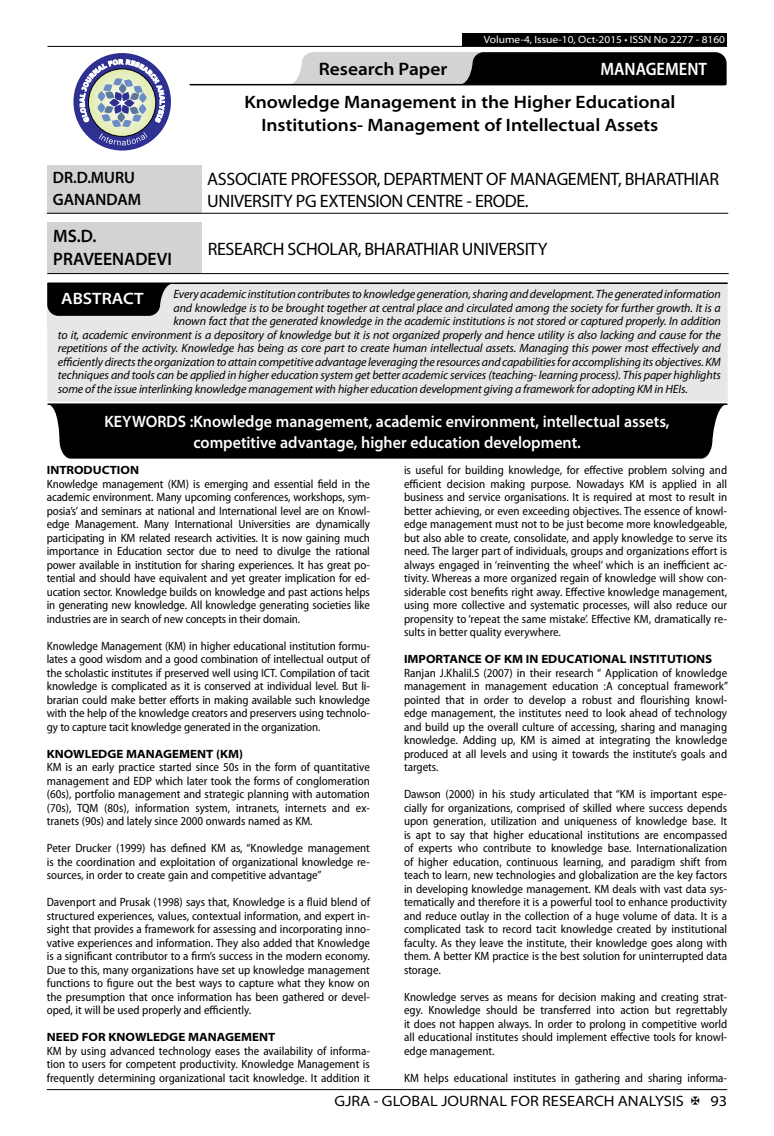
<style>
.page{position:relative;width:774px;height:1136px;background:#fff}
.page>*{position:absolute;margin:0;border:0;box-sizing:border-box;transform-origin:0 0}
.t1{font:18px/21.6px "Myriad Pro";letter-spacing:-.02em;color:#000}
.t2{font:600 semi-expanded 18px/23.4px "Myriad Pro";color:#000;text-align:center}
.t3{font:600 semi-expanded 18px/23.4px "Myriad Pro";color:#000;scale:.9 1}
.t4{font:600 semi-condensed 18px "Myriad Pro";color:#fff}
.t5{font:600 semi-expanded 16.5px/21.5px "Myriad Pro";color:#fff;text-align:center;scale:.9 1}
.t6{font:600 semi-expanded 16.5px/21.5px "Myriad Pro";color:#000;scale:.9 1}
.t7{font:600 semi-expanded 16.5px "Myriad Pro";color:#fff}
.t8{font:semi-expanded 15px "Myriad Pro";color:#000}
.t9{font:semi-condensed 12px/13.5px "Myriad Pro";color:#000;text-align:justify}
.t10{font:italic 12px "Myriad Pro";letter-spacing:-.01em;color:#000}
.t11{font:700 semi-expanded 12px "Myriad Pro";color:#000}
.t12{font:semi-expanded 10.5px "Myriad Pro";color:#fff}
</style>
<div class="page">
<hr style="left:47px;top:1089px;width:680px;height:1px;background:#000">
<div style="left:462px;top:33px;width:265px;height:13px;background:#000"></div>
<hr style="left:47px;top:46px;width:680px;height:1px;background:#000">
<svg style="left:288px;top:52px;width:439px;height:33px;background:#5a5a5b"></svg>
<hr style="left:190px;top:84px;width:535px;height:1px;background:#000">
<div style="left:73px;top:53px;width:98px;height:97px;background:#2e3092;border-radius:50%"></div>
<svg style="left:80px;top:59px;width:85px;height:86px"></svg>
<div style="left:47px;top:165px;width:154px;height:48px;background:#d1d3d4"></div>
<hr style="left:47px;top:213px;width:154px;height:1px;background:#000">
<hr style="left:201px;top:213px;width:527px;height:1px;background:#000">
<div style="left:47px;top:222px;width:155px;height:51px;background:#d1d3d4"></div>
<hr style="left:47px;top:273px;width:155px;height:1px;background:#000">
<hr style="left:202px;top:273px;width:527px;height:1px;background:#000">
<div style="left:47px;top:282px;width:681px;height:119px;background:#e6e7e8"></div>
<hr style="left:48px;top:282px;width:679px;height:2px;background:#000">
<svg style="left:47px;top:283px;width:124px;height:33px;background:#141414"></svg>
<hr style="left:48px;top:403px;width:679px;height:2px;background:#000">
<svg style="left:50px;top:404px;width:676px;height:54px;background:#111"></svg>
<div style="left:80px;top:414px;width:614px;height:34px;background:#000"></div>
<p class="t12" style="left:484px;top:34px;width:243px">Volume-4, Issue-10, Oct-2015 • ISSN No 2277 - 8160</p>
<h1 class="t2" style="left:319px;top:58px;width:130px">Research Paper</h1>
<h1 class="t4" style="left:600px;top:59px;width:108px">MANAGEMENT</h1>
<h1 class="t2" style="left:244px;top:91px;width:432px">Knowledge Management in the Higher Educational<br>Institutions- Management of Intellectual Assets</h1>
<h2 class="t6" style="left:53px;top:167px;width:100px">DR.D.MURU<br>GANANDAM</h2>
<h1 class="t1" style="left:207px;top:168px;width:513px">ASSOCIATE PROFESSOR, DEPARTMENT OF MANAGEMENT, BHARATHIAR<br>UNIVERSITY PG EXTENSION CENTRE - ERODE.</h1>
<h1 class="t3" style="left:53px;top:224px;width:133px">MS.D.<br>PRAVEENADEVI</h1>
<h1 class="t1" style="left:208px;top:238px;width:341px">RESEARCH SCHOLAR, BHARATHIAR UNIVERSITY</h1>
<p class="t10" style="left:174px;top:287px;width:549px">Every academic institution contributes to knowledge generation, sharing and development. The generated information</p>
<p class="t10" style="left:174px;top:301px;width:549px">and knowledge is to be brought together at central place and circulated among the society for further growth. It is a</p>
<p class="t10" style="left:174px;top:314px;width:549px">known fact that the generated knowledge in the academic institutions is not stored or captured properly. In addition</p>
<p class="t10" style="left:58px;top:328px;width:664px">to it, academic environment is a depository of knowledge but it is not organized properly and hence utility is also lacking and cause for the</p>
<p class="t10" style="left:58px;top:341px;width:664px">repetitions of the activity. Knowledge has being as core part to create human intellectual assets. Managing this power most effectively and</p>
<p class="t10" style="left:58px;top:355px;width:664px">efficiently directs the organization to attain competitive advantage leveraging the resources and capabilities for accomplishing its objectives. KM</p>
<p class="t10" style="left:58px;top:368px;width:664px">techniques and tools can be applied in higher education system get better academic services (teaching- learning process). This paper highlights</p>
<p class="t10" style="left:58px;top:382px;width:631px">some of the issue interlinking knowledge management with higher education development giving a framework for adopting KM in HEIs.</p>
<h2 class="t7" style="left:61px;top:289px;width:84px">ABSTRACT</h2>
<h2 class="t5" style="left:105px;top:411px;width:629px">KEYWORDS :Knowledge management, academic environment, intellectual assets, competitive advantage, higher education development.</h2>
<p class="t11" style="left:47px;top:463px;width:94px">INTRODUCTION</p>
<p class="t9" style="left:47px;top:477px;width:325px">Knowledge management (KM) is emerging and essential field in the academic environment. Many upcoming conferences, workshops, sym&shy;posia’s’ and seminars at national and International level are on Knowl&shy;edge Management. Many International Universities are dynamically participating in KM related research activities. It is now gaining much importance in Education sector due to need to divulge the rational power available in institution for sharing experiences. It has great po&shy;tential and should have equivalent and yet greater implication for ed&shy;ucation sector. Knowledge builds on knowledge and past actions helps in generating new knowledge. All knowledge generating societies like industries are in search of new concepts in their domain.</p>
<p class="t9" style="left:47px;top:639px;width:325px">Knowledge Management (KM) in higher educational institution formu&shy;lates a good wisdom and a good combination of intellectual output of the scholastic institutes if preserved well using ICT. Compilation of tacit knowledge is complicated as it is conserved at individual level. But li&shy;brarian could make better efforts in making available such knowledge with the help of the knowledge creators and preservers using technolo&shy;gy to capture tacit knowledge generated in the organization.</p>
<p class="t11" style="left:47px;top:746px;width:198px">KNOWLEDGE MANAGEMENT (KM)</p>
<p class="t9" style="left:47px;top:760px;width:325px">KM is an early practice started since 50s in the form of quantitative management and EDP which later took the forms of conglomeration (60s), portfolio management and strategic planning with automation (70s), TQM (80s), information system, intranets, internets and ex&shy;tranets (90s) and lately since 2000 onwards named as KM.</p>
<p class="t9" style="left:47px;top:841px;width:325px">Peter Drucker (1999) has defined KM as, “Knowledge management is the coordination and exploitation of organizational knowledge re&shy;sources, in order to create gain and competitive advantage”</p>
<p class="t9" style="left:47px;top:895px;width:325px">Davenport and Prusak (1998) says that, Knowledge is a fluid blend of structured experiences, values, contextual information, and expert in&shy;sight that provides a framework for assessing and incorporating inno&shy;vative experiences and information. They also added that Knowledge is a significant contributor to a firm’s success in the modern economy.<br>Due to this, many organizations have set up knowledge management functions to figure out the best ways to capture what they know on the presumption that once information has been gathered or devel&shy;oped, it will be used properly and efficiently.</p>
<p class="t11" style="left:47px;top:1030px;width:230px">NEED FOR KNOWLEDGE MANAGEMENT</p>
<p class="t9" style="left:47px;top:1044px;width:325px">KM by using advanced technology eases the availability of informa&shy;tion to users for competent productivity. Knowledge Management is frequently determining organizational tacit knowledge. It addition it</p>
<p class="t9" style="left:404px;top:463px;width:325px">is useful for building knowledge, for effective problem solving and efficient decision making purpose. Nowadays KM is applied in all business and service organisations. It is required at most to result in better achieving, or even exceeding objectives. The essence of knowl&shy;edge management must not to be just become more knowledgeable, but also able to create, consolidate, and apply knowledge to serve its need. The larger part of individuals, groups and organizations effort is always engaged in ‘reinventing the wheel’ which is an inefficient ac&shy;tivity. Whereas a more organized regain of knowledge will show con&shy;siderable cost benefits right away. Effective knowledge management, using more collective and systematic processes, will also reduce our propensity to ‘repeat the same mistake’. Effective KM, dramatically re&shy;sults in better quality everywhere.</p>
<p class="t11" style="left:404px;top:652px;width:310px">IMPORTANCE OF KM IN EDUCATIONAL INSTITUTIONS</p>
<p class="t9" style="left:404px;top:666px;width:326px">Ranjan J.Khalil.S (2007) in their research “ Application of knowledge management in management education :A conceptual framework” pointed that in order to develop a robust and flourishing knowl&shy;edge management, the institutes need to look ahead of technology and build up the overall culture of accessing, sharing and managing knowledge. Adding up, KM is aimed at integrating the knowledge produced at all levels and using it towards the institute’s goals and targets.</p>
<p class="t9" style="left:404px;top:787px;width:325px">Dawson (2000) in his study articulated that “KM is important espe&shy;cially for organizations, comprised of skilled where success depends upon generation, utilization and uniqueness of knowledge base. It is apt to say that higher educational institutions are encompassed of experts who contribute to knowledge base. Internationalization of higher education, continuous learning, and paradigm shift from teach to learn, new technologies and globalization are the key factors in developing knowledge management. KM deals with vast data sys&shy;tematically and therefore it is a powerful tool to enhance productivity and reduce outlay in the collection of a huge volume of data. It is a complicated task to record tacit knowledge created by institutional faculty. As they leave the institute, their knowledge goes along with them. A better KM practice is the best solution for uninterrupted data storage.</p>
<p class="t9" style="left:404px;top:990px;width:325px">Knowledge serves as means for decision making and creating strat&shy;egy. Knowledge should be transferred into action but regrettably it does not happen always. In order to prolong in competitive world all educational institutes should implement effective tools for knowl&shy;edge management.</p>
<p class="t9" style="left:404px;top:1071px;width:325px">KM helps educational institutes in gathering and sharing informa-</p>
<p class="t8" style="left:335px;top:1092px;width:351px">GJRA - GLOBAL JOURNAL FOR RESEARCH ANALYSIS</p>
<p class="t8" style="left:710px;top:1092px;width:18px">93</p>
</div>
